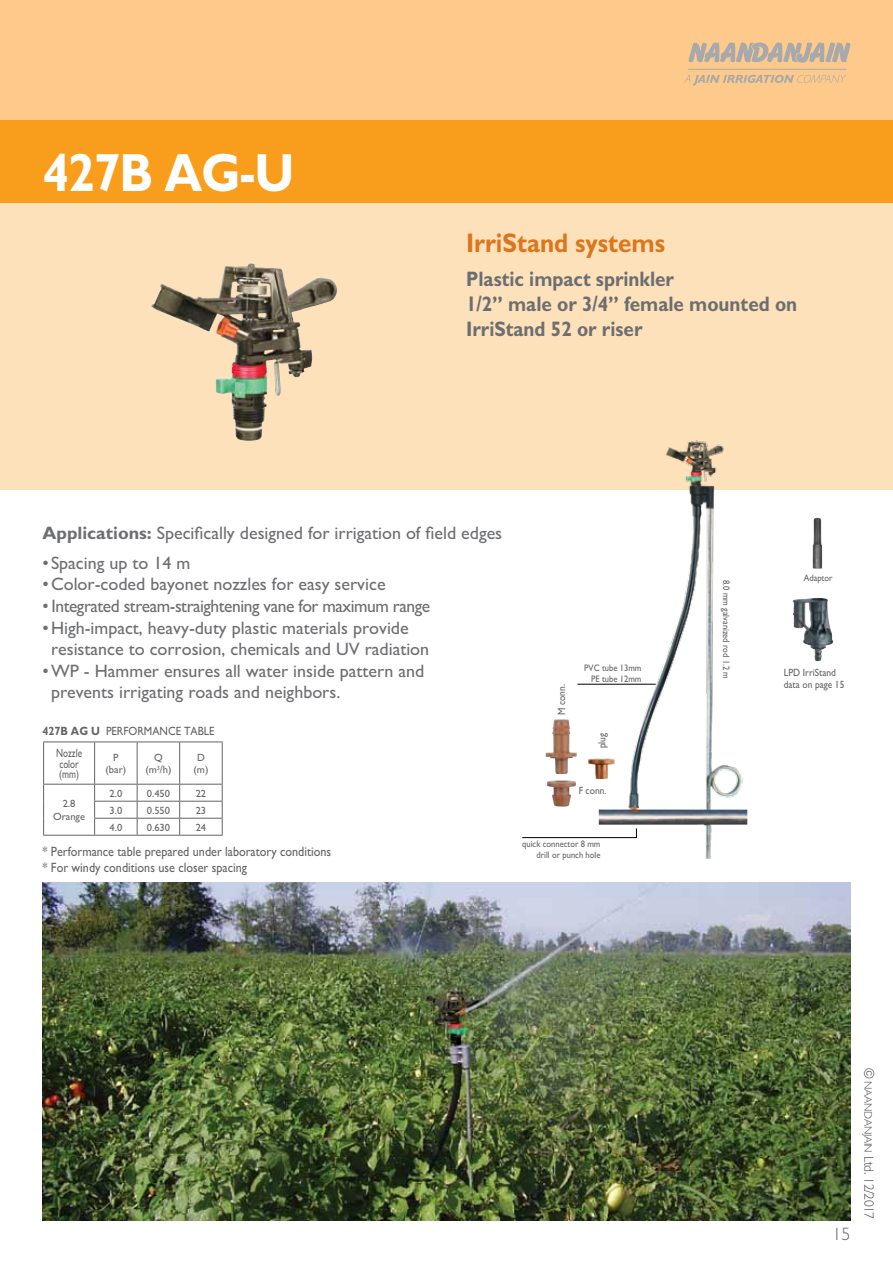
<style>
.page{position:relative;width:893px;height:1263px;background:#fff}
.page>*{position:absolute;margin:0;border:0;box-sizing:border-box;transform-origin:0 0}
.t1{font:700 54px "M Gill Sans";letter-spacing:-.025em;color:#fff;scale:.9 1}
.t2{font:700 27px "M Gill Sans";color:#db761d;scale:.9 1}
.t3{font:700 21px/25.2px "M Gill Sans";color:#6d6e71;scale:.9 1}
.t4{font:18px/21.6px "M Gill Sans";color:#6d6e71}
.t5{font:18px "M Gill Sans";letter-spacing:-.025em;color:#6d6e71}
.t6{font:300 18px "M Gill Sans";color:#636466}
.t7{font:13.5px/16.2px "M Gill Sans";color:#636466;scale:.9 1}
.t8{font:300 13.5px "M Gill Sans";letter-spacing:-.03em;color:#4d4d4f}
.t9{font:12px "M Gill Sans";color:#636466;scale:.9 1}
.t10{font:12px/10.5px "M Gill Sans";color:#636466;scale:.75 1}
.t11{font:10.5px/12.6px "M Gill Sans";color:#636466;text-align:center}
.t12{font:10.5px/12.6px "M Gill Sans";color:#636466;scale:.9 1}
.t13{font:9.45px/11.4px "M Gill Sans";color:#636466;text-align:right;scale:.9 1}
.s1{font-weight:700}
.s2{font-size:10.8px}
</style>
<div class="page">
<div style="left:0;top:203px;width:893px;height:287px;background:#fde1bb"></div>
<div style="left:0;top:0;width:893px;height:121px;background:#feca8b"></div>
<div style="left:0;top:121px;width:893px;height:82px;background:#f99d1c"></div>
<hr style="left:43px;top:741px;width:52px;height:1px;background:#636466">
<hr style="left:43px;top:742px;width:1px;height:42px;background:#636466">
<hr style="left:95px;top:741px;width:42px;height:1px;background:#636466">
<hr style="left:94px;top:742px;width:1px;height:42px;background:#636466">
<hr style="left:137px;top:741px;width:43px;height:1px;background:#636466">
<hr style="left:137px;top:742px;width:1px;height:42px;background:#636466">
<hr style="left:180px;top:741px;width:43px;height:1px;background:#636466">
<hr style="left:179px;top:742px;width:1px;height:42px;background:#636466">
<hr style="left:222px;top:742px;width:1px;height:42px;background:#636466">
<hr style="left:43px;top:784px;width:52px;height:1px;background:#636466">
<svg style="left:43px;top:784px;width:1px;height:51px"></svg>
<hr style="left:95px;top:784px;width:42px;height:1px;background:#636466">
<hr style="left:137px;top:784px;width:43px;height:1px;background:#636466">
<hr style="left:180px;top:784px;width:43px;height:1px;background:#636466">
<hr style="left:94px;top:801px;width:43px;height:1px;background:#636466">
<hr style="left:137px;top:801px;width:43px;height:1px;background:#636466">
<hr style="left:180px;top:801px;width:43px;height:1px;background:#636466">
<hr style="left:94px;top:818px;width:43px;height:1px;background:#636466">
<svg style="left:94px;top:784px;width:1px;height:51px"></svg>
<hr style="left:137px;top:818px;width:43px;height:1px;background:#636466">
<svg style="left:137px;top:784px;width:1px;height:51px"></svg>
<hr style="left:180px;top:818px;width:43px;height:1px;background:#636466">
<svg style="left:179px;top:784px;width:1px;height:51px"></svg>
<svg style="left:222px;top:784px;width:1px;height:51px"></svg>
<hr style="left:43px;top:835px;width:52px;height:1px;background:#636466">
<hr style="left:95px;top:835px;width:42px;height:1px;background:#636466">
<hr style="left:137px;top:835px;width:43px;height:1px;background:#636466">
<hr style="left:180px;top:835px;width:43px;height:1px;background:#636466">
<img style="left:151px;top:264px;width:100px;height:152px">
<img style="left:43px;top:882px;width:807px;height:338px">
<img style="left:589px;top:440px;width:204px;height:418px">
<img style="left:599px;top:809px;width:148px;height:16px">
<hr style="left:577px;top:684px;width:79px;height:1px;background:#000">
<svg style="left:522px;top:828px;width:115px;height:10px"></svg>
<img style="left:793px;top:598px;width:25px;height:51px">
<img style="left:547px;top:780px;width:29px;height:27px">
<img style="left:546px;top:719px;width:31px;height:55px">
<img style="left:588px;top:758px;width:27px;height:21px">
<img style="left:812px;top:517px;width:11px;height:52px">
<svg style="left:684px;top:75px;width:162px;height:10px"></svg>
<svg style="left:688px;top:42px;width:163px;height:21px"></svg>
<hr style="left:688px;top:69px;width:158px;height:1px;background:#a7a9ac">
<h1 class="t1" style="left:43px;top:143px;width:281px">427B AG-U</h1>
<h2 class="t2" style="left:466px;top:228px;width:223px">IrriStand systems</h2>
<p class="t3" style="left:466px;top:266px;width:369px">Plastic impact sprinkler<br>1/2” male or 3/4” female mounted on<br>IrriStand 52 or riser</p>
<p class="t4" style="left:43px;top:522px;width:461px"><span class="s1">Applications:</span> Specifically designed for irrigation of field edges</p>
<p class="t4" style="left:43px;top:552px;width:149px">• Spacing up to 14 m</p>
<p class="t4" style="left:43px;top:574px;width:345px">• Color-coded bayonet nozzles for easy service</p>
<p class="t5" style="left:43px;top:596px;width:389px">• Integrated stream-straightening vane for maximum range</p>
<p class="t4" style="left:51px;top:617px;width:380px;text-indent:-8px">• High-impact, heavy-duty plastic materials provide resistance to corrosion, chemicals and UV radiation</p>
<p class="t4" style="left:51px;top:660px;width:375px;text-indent:-8px">• WP - Hammer ensures all water inside pattern and prevents irrigating roads and neighbors.</p>
<p class="t9" style="left:43px;top:725px;width:193px"><span class="s1">427B AG U</span> PERFORMANCE TABLE</p>
<p class="t10" style="left:56px;top:748px;width:36px">Nozzle color (mm)</p>
<p class="t11" style="left:106px;top:751px;width:22px">P (bar)</p>
<p class="t11" style="left:145px;top:751px;width:28px">Q (m<sup>3</sup>/h)</p>
<p class="t11" style="left:193px;top:751px;width:16px">D (m)</p>
<p class="t11" style="left:53px;top:798px;width:34px">2.8<br>Orange</p>
<p class="t11" style="left:110px;top:787px;width:14px">2.0</p>
<p class="t11" style="left:147px;top:787px;width:25px">0.450</p>
<p class="t11" style="left:196px;top:787px;width:12px">22</p>
<p class="t11" style="left:110px;top:804px;width:14px">3.0</p>
<p class="t11" style="left:147px;top:804px;width:25px">0.550</p>
<p class="t11" style="left:196px;top:804px;width:12px">23</p>
<p class="t11" style="left:110px;top:821px;width:14px">4.0</p>
<p class="t11" style="left:147px;top:821px;width:25px">0.630</p>
<p class="t11" style="left:196px;top:821px;width:12px">24</p>
<p class="t7" style="left:43px;top:843px;width:322px">* Performance table prepared under laboratory conditions * For windy conditions use closer spacing</p>
<p class="t12" style="left:555px;top:715px;width:36px;rotate:-90deg">M conn.</p>
<p class="t13" style="left:584px;top:662px;width:65px">PVC tube 13mm<br>PE tube 12mm</p>
<p class="t12" style="left:596px;top:748px;width:19px;rotate:-90deg">plug</p>
<p class="t12" style="left:579px;top:784px;width:32px">F conn.</p>
<p class="t13" style="left:522px;top:838px;width:88px">quick connector 8 mm drill or punch hole</p>
<p class="t13" style="left:732px;top:580px;width:111px;rotate:90deg">8.0 mm galvanized rod 1.2 m</p>
<p class="t13" style="left:804px;top:572px;width:33px">Adaptor</p>
<p class="t12" style="left:784px;top:666px;width:69px">LPD IrriStand data on page 15</p>
<p class="t6" style="left:832px;top:1224px;width:19px">15</p>
<p class="t8" style="left:876px;top:1068px;width:153px;rotate:90deg">© <span class="s2">NAANDANJAIN</span> Ltd. 12/2017</p>
</div>
